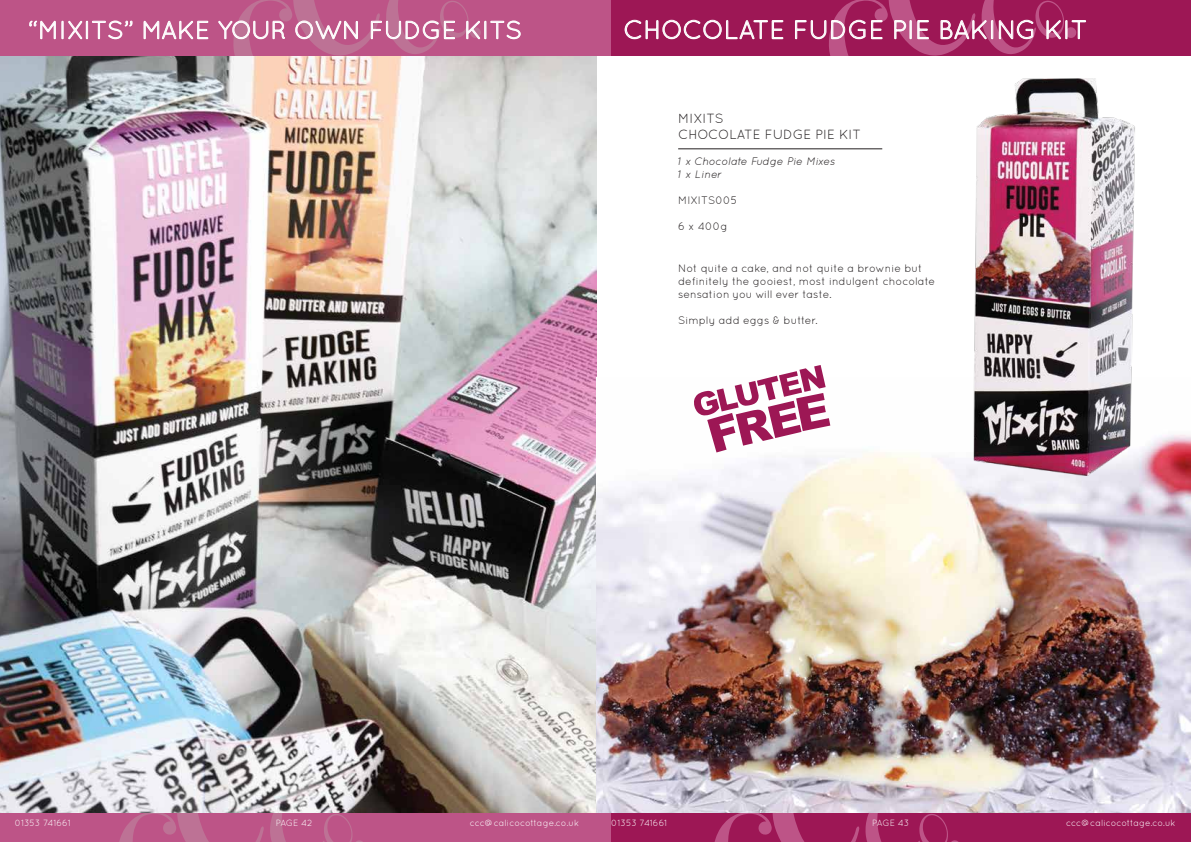
<style>
.page{position:relative;width:1191px;height:842px;background:#fff}
.page>*{position:absolute;margin:0;border:0;box-sizing:border-box;transform-origin:0 0}
.t1{font:26px "Quicksand";color:#fff}
.t2{font:25px "Quicksand";color:#fff}
.t3{font:13.3px/15.9px "Quicksand";color:#231f20}
.t4{font:10.9px/13px "Quicksand";color:#231f20}
.t5{font:italic 10.9px/13px "Quicksand";color:#231f20}
.t6{font:9px "Quicksand";letter-spacing:-.005em;color:#fff}
</style>
<div class="page">
<img style="left:0;top:56px;width:597px;height:757px">
<img style="left:597px;top:424px;width:594px;height:389px">
<div style="left:582px;top:813px;width:609px;height:29px;background:#9d1755"></div>
<div style="left:582px;top:0;width:609px;height:56px;background:#9d1755"></div>
<svg style="left:714px;top:813px;width:145px;height:29px"></svg>
<svg style="left:865px;top:813px;width:94px;height:29px"></svg>
<svg style="left:624px;top:19px;width:160px;height:21px"></svg>
<svg style="left:795px;top:0;width:291px;height:56px"></svg>
<hr style="left:678px;top:149px;width:204px;height:1px;background:#231f20">
<svg style="left:694px;top:365px;width:136px;height:87px"></svg>
<div style="left:0;top:813px;width:611px;height:29px;background:#bd5487"></div>
<div style="left:0;top:0;width:611px;height:56px;background:#bd5487"></div>
<svg style="left:119px;top:813px;width:145px;height:29px"></svg>
<svg style="left:270px;top:813px;width:93px;height:29px"></svg>
<svg style="left:29px;top:20px;width:27px;height:20px"></svg>
<div style="left:61px;top:21px;width:3px;height:18px;border:1px solid #fff"></div>
<svg style="left:68px;top:20px;width:65px;height:20px"></svg>
<svg style="left:143px;top:20px;width:66px;height:20px"></svg>
<svg style="left:218px;top:0;width:303px;height:56px"></svg>
<img style="left:958px;top:78px;width:193px;height:404px">
<h2 class="t2" style="left:28px;top:16px;width:496px">“MIXITS” MAKE YOUR OWN FUDGE KITS</h2>
<h1 class="t1" style="left:623px;top:15px;width:466px">CHOCOLATE FUDGE PIE BAKING KIT</h1>
<p class="t3" style="left:678px;top:110px;width:184px">MIXITS<br>CHOCOLATE FUDGE PIE KIT</p>
<p class="t5" style="left:678px;top:155px;width:158px">1 x Chocolate Fudge Pie Mixes<br>1 x Liner</p>
<p class="t4" style="left:678px;top:194px;width:61px">MIXITS005</p>
<p class="t4" style="left:678px;top:220px;width:51px">6 x 400g</p>
<p class="t4" style="left:678px;top:261px;width:258px">Not quite a cake, and not quite a brownie but definitely the gooiest, most indulgent chocolate sensation you will ever taste.</p>
<p class="t4" style="left:678px;top:313px;width:141px">Simply add eggs &amp; butter.</p>
<p class="t6" style="left:15px;top:818px;width:58px">01353 741661</p>
<p class="t6" style="left:276px;top:818px;width:38px">PAGE 42</p>
<p class="t6" style="left:470px;top:818px;width:111px">ccc@calicocottage.co.uk</p>
<p class="t6" style="left:611px;top:818px;width:58px">01353 741661</p>
<p class="t6" style="left:872px;top:818px;width:38px">PAGE 43</p>
<p class="t6" style="left:1066px;top:818px;width:111px">ccc@calicocottage.co.uk</p>
</div>
